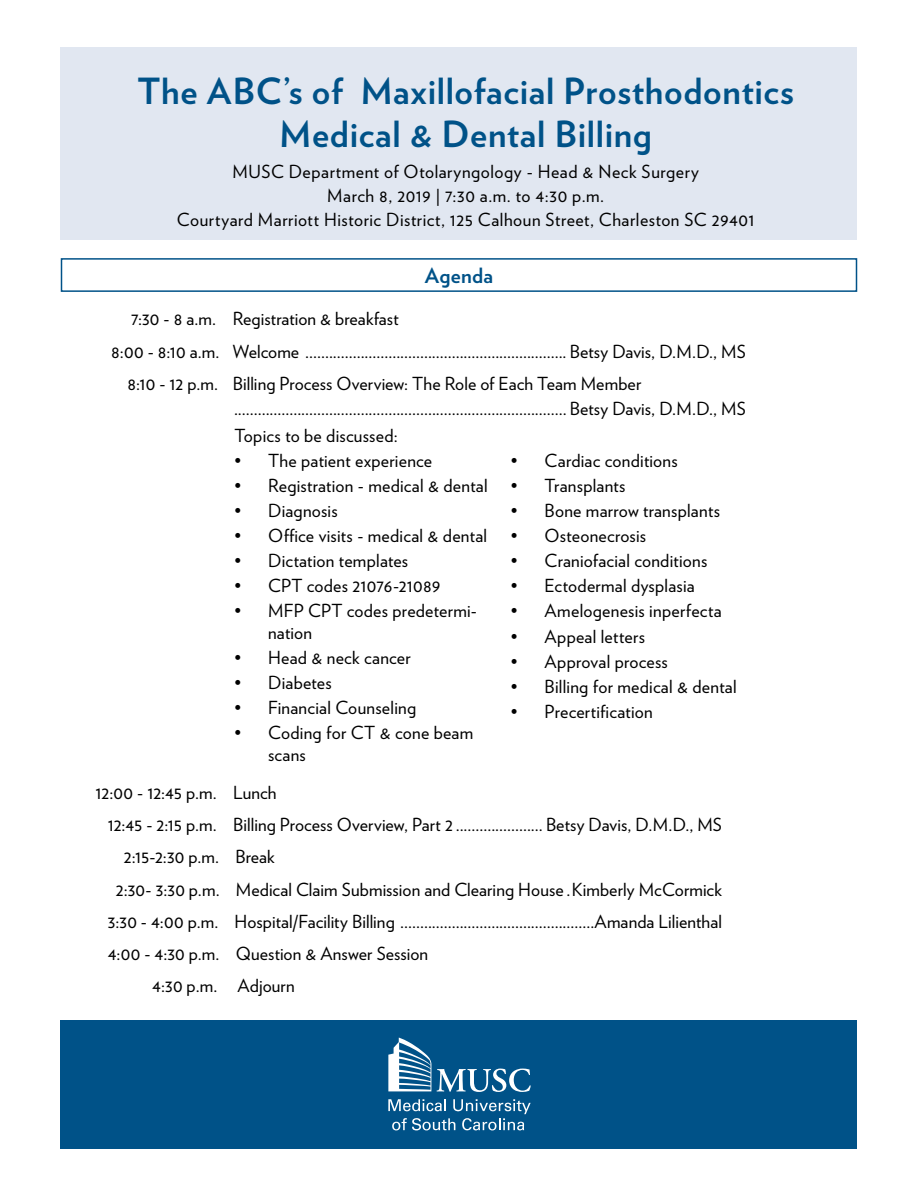
<style>
.page{position:relative;width:918px;height:1188px;background:#fff}
.page>*{position:absolute;margin:0;border:0;box-sizing:border-box;transform-origin:0 0}
.Headline{font:700 36px "Verlag";letter-spacing:.02em;color:#005288}
.Subheads{font:700 21px "Verlag";letter-spacing:.015em;color:#005288}
.schedule{font:18px/21.6px "Verlag";letter-spacing:.01em;color:#000}
.address{font:18px "Verlag";letter-spacing:.03em;color:#000}
.Davis_topics{font:18px "Verlag";letter-spacing:.01em;color:#000}
</style>
<div class="page">
<div style="left:61px;top:47px;width:796px;height:193px;background:#e1e7f1"></div>
<div style="left:61px;top:1020px;width:796px;height:128px;background:#005288"></div>
<div style="left:61px;top:258px;width:796px;height:34px;border:2px solid #005288"></div>
<svg style="left:437px;top:1069px;width:94px;height:23px"></svg>
<svg style="left:388px;top:1099px;width:143px;height:31px"></svg>
<svg style="left:388px;top:1038px;width:43px;height:53px"></svg>
<p class="Headline" style="left:138px;top:62px;width:658px">The ABC’s of Maxillofacial Prosthodontics</p>
<p class="Headline" style="left:279px;top:106px;width:374px">Medical &amp; Dental Billing</p>
<p class="address" style="left:233px;top:158px;width:468px">MUSC Department of Otolaryngology - Head &amp; Neck Surgery</p>
<p class="address" style="left:327px;top:182px;width:278px">March 8, 2019 | 7:30 a.m. to 4:30 p.m.</p>
<p class="address" style="left:177px;top:206px;width:579px">Courtyard Marriott Historic District, 125 Calhoun Street, Charleston SC 29401</p>
<p class="Subheads" style="left:425px;top:259px;width:70px">Agenda</p>
<p class="schedule" style="left:131px;top:307px;width:269px">7:30 - 8 a.m. Registration &amp; breakfast</p>
<p class="schedule" style="left:111px;top:339px;width:636px">8:00 - 8:10 a.m. Welcome .................................................................. Betsy Davis, D.M.D., MS</p>
<p class="schedule" style="left:127px;top:372px;width:515px">8:10 - 12 p.m. Billing Process Overview: The Role of Each Team Member</p>
<p class="schedule" style="left:234px;top:397px;width:513px">.................................................................................... Betsy Davis, D.M.D., MS</p>
<p class="Davis_topics" style="left:234px;top:422px;width:165px">Topics to be discussed:</p>
<p class="schedule" style="left:234px;top:449px;width:199px">• The patient experience</p>
<p class="schedule" style="left:234px;top:474px;width:255px">• Registration - medical &amp; dental</p>
<p class="schedule" style="left:234px;top:499px;width:105px">• Diagnosis</p>
<p class="schedule" style="left:234px;top:524px;width:254px">• Office visits - medical &amp; dental</p>
<p class="schedule" style="left:234px;top:549px;width:175px">• Dictation templates</p>
<p class="schedule" style="left:234px;top:574px;width:208px">• CPT codes 21076-21089</p>
<p class="schedule" style="left:268px;top:599px;width:210px;text-indent:-34px">• MFP CPT codes predetermi&shy;nation</p>
<p class="schedule" style="left:234px;top:646px;width:178px">• Head &amp; neck cancer</p>
<p class="schedule" style="left:234px;top:671px;width:99px">• Diabetes</p>
<p class="schedule" style="left:234px;top:696px;width:183px">• Financial Counseling</p>
<p class="schedule" style="left:268px;top:721px;width:207px;text-indent:-34px">• Coding for CT &amp; cone beam scans</p>
<p class="schedule" style="left:511px;top:449px;width:168px">• Cardiac conditions</p>
<p class="schedule" style="left:511px;top:474px;width:116px">• Transplants</p>
<p class="schedule" style="left:511px;top:499px;width:211px">• Bone marrow transplants</p>
<p class="schedule" style="left:511px;top:524px;width:137px">• Osteonecrosis</p>
<p class="schedule" style="left:511px;top:549px;width:198px">• Craniofacial conditions</p>
<p class="schedule" style="left:511px;top:574px;width:185px">• Ectodermal dysplasia</p>
<p class="schedule" style="left:511px;top:599px;width:212px">• Amelogenesis inperfecta</p>
<p class="schedule" style="left:511px;top:624px;width:136px">• Appeal letters</p>
<p class="schedule" style="left:511px;top:649px;width:159px">• Approval process</p>
<p class="schedule" style="left:511px;top:675px;width:227px">• Billing for medical &amp; dental</p>
<p class="schedule" style="left:511px;top:700px;width:144px">• Precertification</p>
<p class="schedule" style="left:96px;top:781px;width:183px">12:00 - 12:45 p.m. Lunch</p>
<p class="schedule" style="left:108px;top:813px;width:616px">12:45 - 2:15 p.m. Billing Process Overview, Part 2 ...................... Betsy Davis, D.M.D., MS</p>
<p class="schedule" style="left:124px;top:845px;width:152px">2:15-2:30 p.m. Break</p>
<p class="schedule" style="left:116px;top:878px;width:608px">2:30- 3:30 p.m. Medical Claim Submission and Clearing House .Kimberly McCormick</p>
<p class="schedule" style="left:108px;top:910px;width:616px">3:30 - 4:00 p.m. Hospital/Facility Billing .................................................Amanda Lilienthal</p>
<p class="schedule" style="left:108px;top:942px;width:322px">4:00 - 4:30 p.m. Question &amp; Answer Session</p>
<p class="schedule" style="left:152px;top:974px;width:144px">4:30 p.m. Adjourn</p>
</div>
